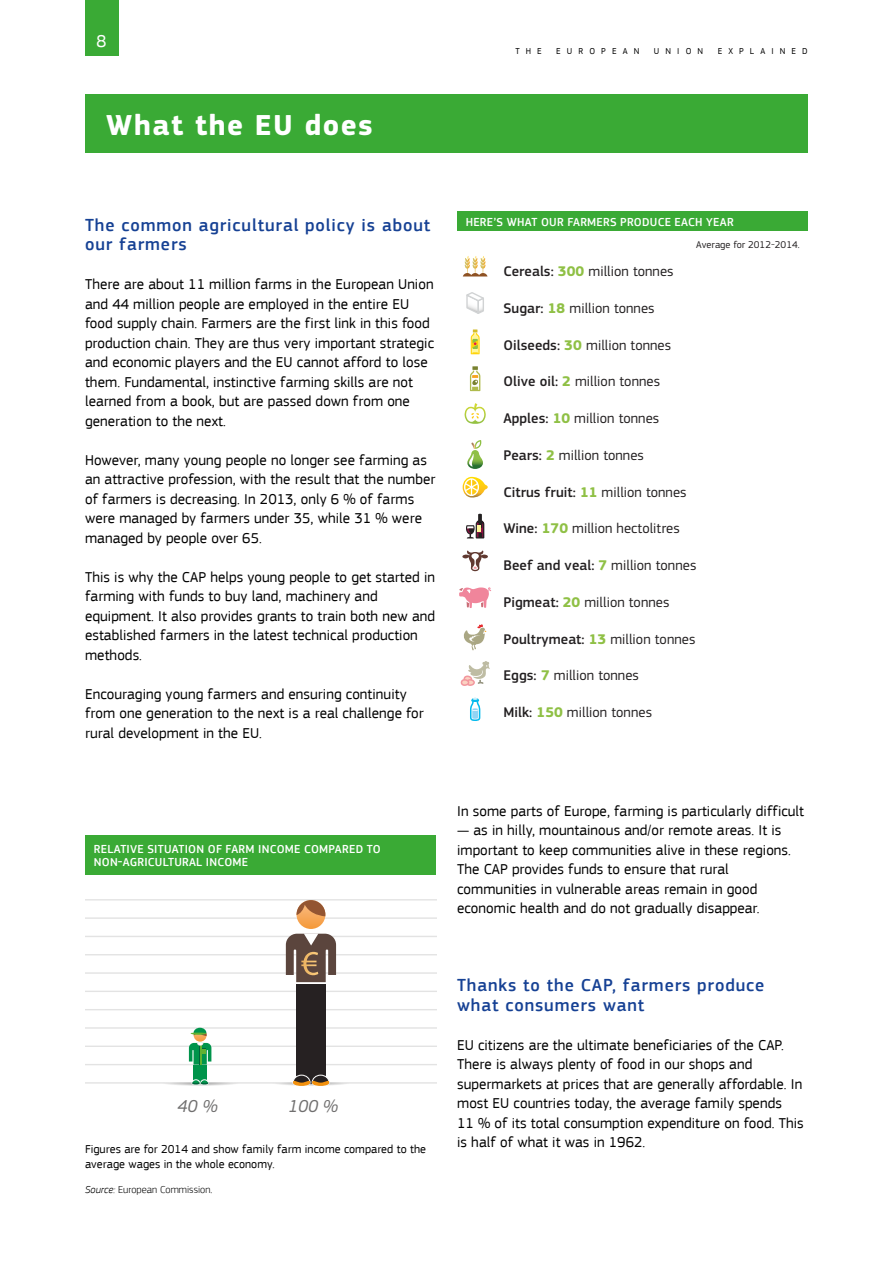
<style>
.page{position:relative;width:893px;height:1263px;background:#fff}
.page>*{position:absolute;margin:0;border:0;box-sizing:border-box;transform-origin:0 0}
.Heading01_neg{font:700 30px "EC Square Sans Pro";letter-spacing:.05em;color:#fff}
.Heading03{font:500 18px/19.5px "EC Square Sans Pro";letter-spacing:.05em;color:#164194}
.Box{font:italic 18px "EC Square Sans Pro";color:#706f6f}
.t1{font:18px "EC Square Sans Pro";color:#fff}
.BodyText{font:15px/19.5px "EC Square Sans Pro";letter-spacing:.005em;color:#000}
.t2{font:14.55px "EC Square Sans Pro";letter-spacing:.005em;color:#232021}
.Graph_Title{font:500 12px/13.5px "EC Square Sans Pro";letter-spacing:.02em;color:#fff}
.Graph_caption{font:12px/14.4px "EC Square Sans Pro";letter-spacing:.005em;color:#000}
.source{font:300 10.5px "EC Square Sans Pro";letter-spacing:.005em;color:#000}
.t3{font:10.2px "EC Square Sans Pro";letter-spacing:.005em;color:#232021}
.t4{font:9px "EC Square Sans Pro";letter-spacing:.68em;color:#000}
.s1{font-weight:500}
.s2{font-weight:700;color:#8fc045}
.s3{font-style:italic}
</style>
<div class="page">
<div style="left:85px;top:0;width:33px;height:55px;background:#3aaa35"></div>
<div style="left:85px;top:94px;width:723px;height:59px;background:#3aaa35"></div>
<hr style="left:85px;top:1082px;width:351px;height:1px;background:#e3e3e3">
<hr style="left:85px;top:899px;width:351px;height:1px;background:#e3e3e3">
<hr style="left:85px;top:917px;width:351px;height:2px;background:#e3e3e3">
<hr style="left:85px;top:936px;width:351px;height:1px;background:#e3e3e3">
<hr style="left:85px;top:954px;width:351px;height:1px;background:#e3e3e3">
<hr style="left:85px;top:972px;width:351px;height:2px;background:#e3e3e3">
<hr style="left:85px;top:991px;width:351px;height:1px;background:#e3e3e3">
<hr style="left:85px;top:1009px;width:351px;height:1px;background:#e3e3e3">
<hr style="left:85px;top:1027px;width:351px;height:2px;background:#e3e3e3">
<hr style="left:85px;top:1045px;width:351px;height:2px;background:#e3e3e3">
<hr style="left:85px;top:1064px;width:351px;height:1px;background:#e3e3e3">
<div style="left:296px;top:984px;width:30px;height:99px;background:#262122"></div>
<svg style="left:297px;top:900px;width:28px;height:29px"></svg>
<svg style="left:297px;top:900px;width:28px;height:16px"></svg>
<svg style="left:189px;top:1028px;width:22px;height:36px"></svg>
<svg style="left:286px;top:933px;width:50px;height:49px;background:#816d62"></svg>
<svg style="left:272px;top:1074px;width:78px;height:12px"></svg>
<div style="left:194px;top:1065px;width:13px;height:18px;background:#00944b"></div>
<svg style="left:162px;top:1079px;width:77px;height:7px"></svg>
<div style="left:85px;top:836px;width:351px;height:39px;background:#3aaa35"></div>
<div style="left:457px;top:211px;width:351px;height:20px;background:#3aaa35"></div>
<svg style="left:463px;top:256px;width:24px;height:20px"></svg>
<svg style="left:459px;top:587px;width:32px;height:21px"></svg>
<svg style="left:470px;top:698px;width:10px;height:23px"></svg>
<svg style="left:463px;top:624px;width:23px;height:26px"></svg>
<svg style="left:464px;top:403px;width:22px;height:21px"></svg>
<svg style="left:463px;top:477px;width:25px;height:21px"></svg>
<svg style="left:470px;top:366px;width:10px;height:25px"></svg>
<svg style="left:466px;top:514px;width:18px;height:24px"></svg>
<svg style="left:462px;top:550px;width:26px;height:21px"></svg>
<svg style="left:467px;top:440px;width:16px;height:29px"></svg>
<svg style="left:461px;top:661px;width:29px;height:25px"></svg>
<svg style="left:466px;top:292px;width:18px;height:22px"></svg>
<svg style="left:471px;top:329px;width:9px;height:25px"></svg>
<p class="t1" style="left:97px;top:30px;width:12px">8</p>
<p class="Heading01_neg" style="left:106px;top:107px;width:268px">What the EU does</p>
<p class="t4" style="left:515px;top:45px;width:28px">THE</p>
<p class="t4" style="left:556px;top:45px;width:85px">EUROPEAN</p>
<p class="t4" style="left:654px;top:45px;width:51px">UNION</p>
<p class="t4" style="left:718px;top:45px;width:92px">EXPLAINED</p>
<p class="Heading03" style="left:85px;top:215px;width:347px">The common agricultural policy is about our farmers</p>
<p class="BodyText" style="left:85px;top:275px;width:351px">There are about 11 million farms in the European Union and 44 million people are employed in the entire EU food supply chain. Farmers are the first link in this food production chain. They are thus very important strategic and economic players and the EU cannot afford to lose them. Fundamental, instinctive farming skills are not learned from a book, but are passed down from one generation to the next.</p>
<p class="BodyText" style="left:85px;top:450px;width:352px">However, many young people no longer see farming as an attractive profession, with the result that the number of farmers is decreasing. In 2013, only 6 % of farms were managed by farmers under 35, while 31 % were managed by people over 65.</p>
<p class="BodyText" style="left:85px;top:567px;width:352px">This is why the CAP helps young people to get started in farming with funds to buy land, machinery and equipment. It also provides grants to train both new and established farmers in the latest technical production methods.</p>
<p class="BodyText" style="left:85px;top:684px;width:340px">Encouraging young farmers and ensuring continuity from one generation to the next is a real challenge for rural development in the EU.</p>
<p class="Graph_Title" style="left:466px;top:215px;width:269px">HERE’S WHAT OUR FARMERS PRODUCE EACH YEAR</p>
<p class="t3" style="left:696px;top:239px;width:105px">Average for 2012-2014.</p>
<p class="t2" style="left:503px;top:263px;width:172px"><span class="s1">Cereals:</span> <span class="s2">300</span> million tonnes</p>
<p class="t2" style="left:503px;top:300px;width:153px"><span class="s1">Sugar:</span> <span class="s2">18</span> million tonnes</p>
<p class="t2" style="left:503px;top:336px;width:169px"><span class="s1">Oilseeds:</span> <span class="s2">30</span> million tonnes</p>
<p class="t2" style="left:503px;top:373px;width:158px"><span class="s1">Olive oil:</span> <span class="s2">2</span> million tonnes</p>
<p class="t2" style="left:503px;top:410px;width:157px"><span class="s1">Apples:</span> <span class="s2">10</span> million tonnes</p>
<p class="t2" style="left:503px;top:447px;width:142px"><span class="s1">Pears:</span> <span class="s2">2</span> million tonnes</p>
<p class="t2" style="left:503px;top:483px;width:185px"><span class="s1">Citrus fruit:</span> <span class="s2">11</span> million tonnes</p>
<p class="t2" style="left:503px;top:520px;width:178px"><span class="s1">Wine:</span> <span class="s2">170</span> million hectolitres</p>
<p class="t2" style="left:503px;top:557px;width:194px"><span class="s1">Beef and veal:</span> <span class="s2">7</span> million tonnes</p>
<p class="t2" style="left:503px;top:594px;width:168px"><span class="s1">Pigmeat:</span> <span class="s2">20</span> million tonnes</p>
<p class="t2" style="left:503px;top:630px;width:193px"><span class="s1">Poultrymeat:</span> <span class="s2">13</span> million tonnes</p>
<p class="t2" style="left:503px;top:667px;width:137px"><span class="s1">Eggs:</span> <span class="s2">7</span> million tonnes</p>
<p class="t2" style="left:503px;top:704px;width:150px"><span class="s1">Milk:</span> <span class="s2">150</span> million tonnes</p>
<p class="Graph_Title" style="left:94px;top:842px;width:288px">RELATIVE SITUATION OF FARM INCOME COMPARED TO<br>NON-AGRICULTURAL INCOME</p>
<p class="Box" style="left:178px;top:1095px;width:41px">40 %</p>
<p class="Box" style="left:288px;top:1095px;width:52px">100 %</p>
<p class="Graph_caption" style="left:85px;top:1142px;width:343px">Figures are for 2014 and show family farm income compared to the average wages in the whole economy.</p>
<p class="source" style="left:85px;top:1183px;width:129px"><span class="s3">Source:</span> European Commission.</p>
<p class="BodyText" style="left:457px;top:801px;width:348px">In some parts of Europe, farming is particularly difficult</p>
<p class="BodyText" style="left:457px;top:821px;width:335px">— as in hilly, mountainous and/or remote areas. It is important to keep communities alive in these regions.<br>The CAP provides funds to ensure that rural communities in vulnerable areas remain in good economic health and do not gradually disappear.</p>
<p class="Heading03" style="left:457px;top:976px;width:309px">Thanks to the CAP, farmers produce what consumers want</p>
<p class="BodyText" style="left:457px;top:1035px;width:348px">EU citizens are the ultimate beneficiaries of the CAP.<br>There is always plenty of food in our shops and supermarkets at prices that are generally affordable. In most EU countries today, the average family spends<br>11 % of its total consumption expenditure on food. This is half of what it was in 1962.</p>
</div>
